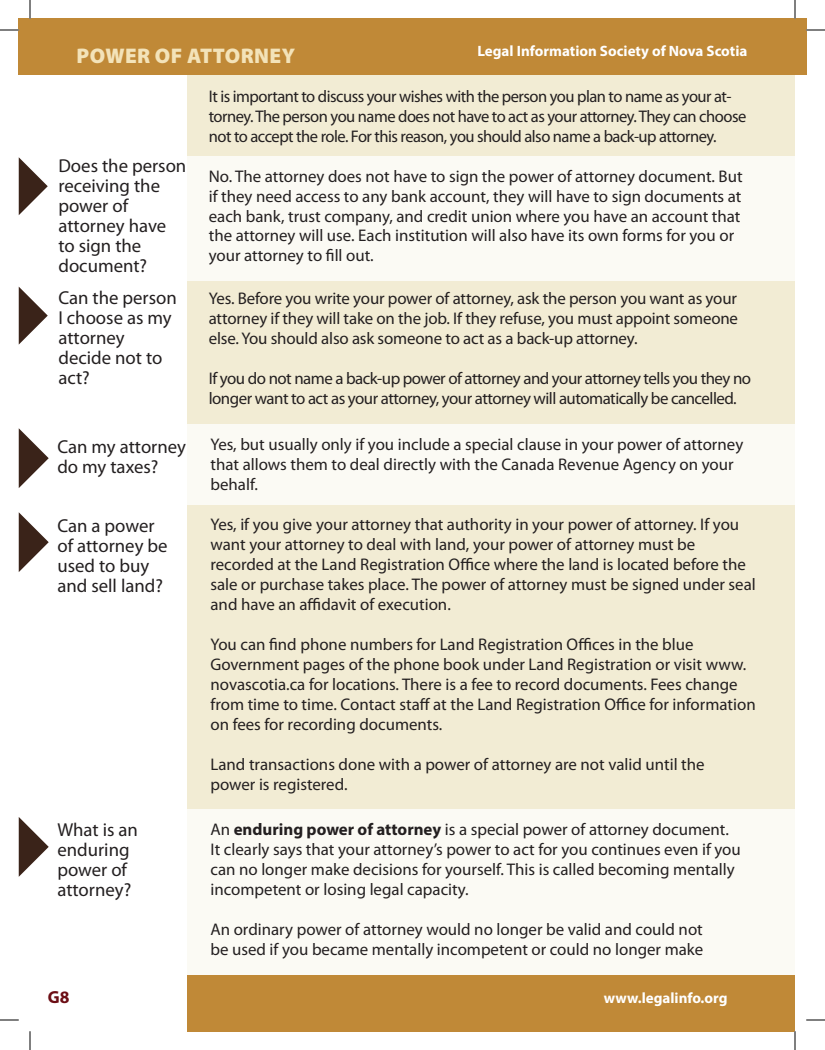
<style>
.page{position:relative;width:825px;height:1050px;background:#fff}
.page>*{position:absolute;margin:0;border:0;box-sizing:border-box;transform-origin:0 0}
.t1{font:900 21.25px "Myriad Pro";letter-spacing:.02em;color:#f3e3b9}
.t2{font:18.75px/20px "Myriad Pro";color:#231f20}
.t3{font:700 17.5px "Myriad Pro";color:#6c0e15}
.t4{font:16.88px/20px "Myriad Pro";color:#231f20}
.t5{font:16.88px/20px "Myriad Pro";letter-spacing:-.03em;color:#231f20}
.t6{font:700 15px "Myriad Pro";color:#fff}
.s1{font-weight:700}
</style>
<div class="page">
<div style="left:188px;top:19px;width:607px;height:1001px;background:#f2ecd4"></div>
<div style="left:19px;top:19px;width:776px;height:56px;background:#c08937"></div>
<div style="left:188px;top:975px;width:607px;height:56px;background:#c08937"></div>
<div style="left:795px;top:19px;width:11px;height:56px;background:#c08937"></div>
<div style="left:19px;top:156px;width:776px;height:124px;background:#fbfaf4"></div>
<svg style="left:19px;top:428px;width:30px;height:60px"></svg>
<div style="left:75px;top:425px;width:720px;height:80px;background:#fbfaf4"></div>
<div style="left:75px;top:809px;width:720px;height:166px;background:#fbfaf4"></div>
<svg style="left:19px;top:157px;width:29px;height:58px"></svg>
<svg style="left:19px;top:287px;width:29px;height:58px"></svg>
<svg style="left:19px;top:512px;width:30px;height:60px"></svg>
<svg style="left:19px;top:817px;width:30px;height:60px"></svg>
<svg style="left:0;top:29px;width:19px;height:2px"></svg>
<svg style="left:806px;top:29px;width:19px;height:2px"></svg>
<svg style="left:0;top:1019px;width:19px;height:2px"></svg>
<svg style="left:806px;top:1019px;width:19px;height:2px"></svg>
<svg style="left:29px;top:0;width:2px;height:19px"></svg>
<svg style="left:29px;top:1031px;width:2px;height:19px"></svg>
<svg style="left:794px;top:0;width:2px;height:19px"></svg>
<svg style="left:794px;top:1031px;width:2px;height:19px"></svg>
<p class="t1" style="left:76px;top:44px;width:220px">POWER OF ATTORNEY</p>
<p class="t6" style="left:477px;top:41px;width:272px">Legal Information Society of Nova Scotia</p>
<p class="t2" style="left:58px;top:156px;width:129px">Does the person receiving the power of attorney have to sign the document?</p>
<p class="t2" style="left:58px;top:288px;width:120px">Can the person<br>I choose as my attorney decide not to act?</p>
<p class="t2" style="left:57px;top:436px;width:130px">Can my attorney do my taxes?</p>
<p class="t2" style="left:57px;top:515px;width:112px">Can a power of attorney be used to buy and sell land?</p>
<p class="t2" style="left:57px;top:819px;width:82px">What is an enduring power of attorney?</p>
<p class="t3" style="left:48px;top:986px;width:23px">G8</p>
<p class="t5" style="left:209px;top:86px;width:539px">It is important to discuss your wishes with the person you plan to name as your at&shy;torney. The person you name does not have to act as your attorney. They can choose not to accept the role. For this reason, you should also name a back-up attorney.</p>
<p class="t4" style="left:209px;top:166px;width:535px">No. The attorney does not have to sign the power of attorney document. But if they need access to any bank account, they will have to sign documents at each bank, trust company, and credit union where you have an account that the attorney will use. Each institution will also have its own forms for you or your attorney to fill out.</p>
<p class="t4" style="left:209px;top:289px;width:531px;text-align:justify">Yes. Before you write your power of attorney, ask the person you want as your attorney if they will take on the job. If they refuse, you must appoint someone else. You should also ask someone to act as a back-up attorney.</p>
<p class="t5" style="left:209px;top:369px;width:544px">If you do not name a back-up power of attorney and your attorney tells you they no longer want to act as your attorney, your attorney will automatically be cancelled.</p>
<p class="t4" style="left:211px;top:434px;width:534px">Yes, but usually only if you include a special clause in your power of attorney that allows them to deal directly with the Canada Revenue Agency on your behalf.</p>
<p class="t4" style="left:211px;top:515px;width:547px">Yes, if you give your attorney that authority in your power of attorney. If you want your attorney to deal with land, your power of attorney must be recorded at the Land Registration Office where the land is located before the sale or purchase takes place. The power of attorney must be signed under seal and have an affidavit of execution.</p>
<p class="t4" style="left:211px;top:634px;width:547px">You can find phone numbers for Land Registration Offices in the blue Government pages of the phone book under Land Registration or visit www. novascotia.ca for locations. There is a fee to record documents. Fees change from time to time. Contact staff at the Land Registration Office for information on fees for recording documents.</p>
<p class="t4" style="left:211px;top:754px;width:496px">Land transactions done with a power of attorney are not valid until the power is registered.</p>
<p class="t4" style="left:211px;top:819px;width:532px">An <span class="s1">enduring power of attorney</span> is a special power of attorney document.<br>It clearly says that your attorney’s power to act for you continues even if you can no longer make decisions for yourself. This is called becoming mentally incompetent or losing legal capacity.</p>
<p class="t4" style="left:211px;top:919px;width:494px">An ordinary power of attorney would no longer be valid and could not be used if you became mentally incompetent or could no longer make</p>
<p class="t6" style="left:604px;top:988px;width:125px">www.legalinfo.org</p>
</div>
